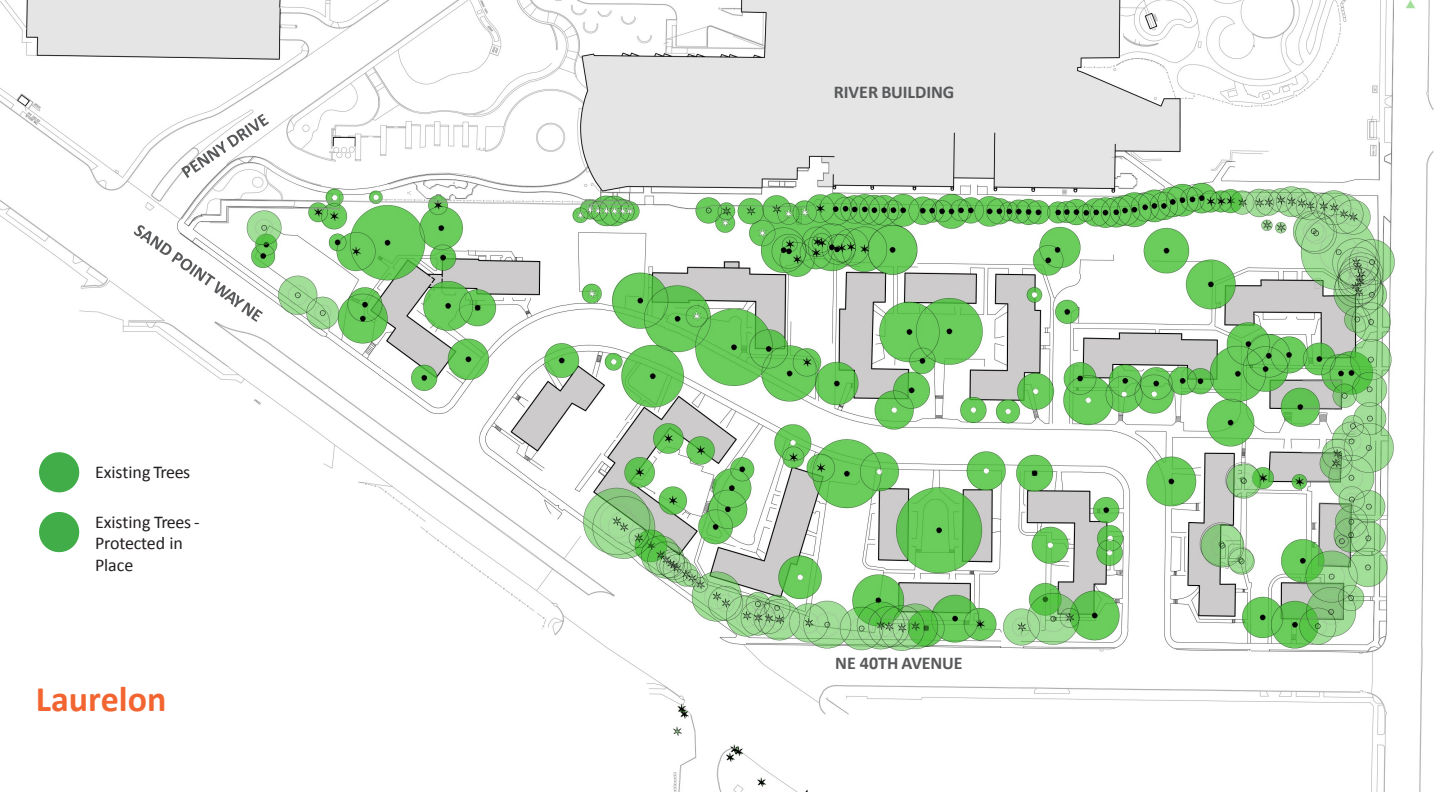
<style>
.page{position:relative;width:1440px;height:792px;background:#fff}
.page>*{position:absolute;margin:0;border:0;box-sizing:border-box;transform-origin:0 0}
.t1{font:700 36px "Calibri";color:#f26531}
.t2{font:18px/21.6px "Calibri";letter-spacing:-.005em;color:#231f20}
.t3{font:700 18px "Calibri";letter-spacing:-.005em;color:#58595b}
</style>
<div class="page">
<img style="left:0;top:0;width:1434px;height:792px">
<svg style="left:134px;top:225px;width:129px;height:97px"></svg>
<svg style="left:181px;top:114px;width:88px;height:64px"></svg>
<svg style="left:39px;top:452px;width:40px;height:40px"></svg>
<svg style="left:39px;top:512px;width:40px;height:40px"></svg>
<p class="t2" style="left:95px;top:461px;width:97px">Existing Trees</p>
<p class="t2" style="left:95px;top:511px;width:106px">Existing Trees -<br>Protected in<br>Place</p>
<p class="t1" style="left:36px;top:676px;width:132px">Laurelon</p>
<p class="t3" style="left:834px;top:80px;width:122px">RIVER BUILDING</p>
<p class="t3" style="left:835px;top:652px;width:129px">NE 40TH AVENUE</p>
</div>
